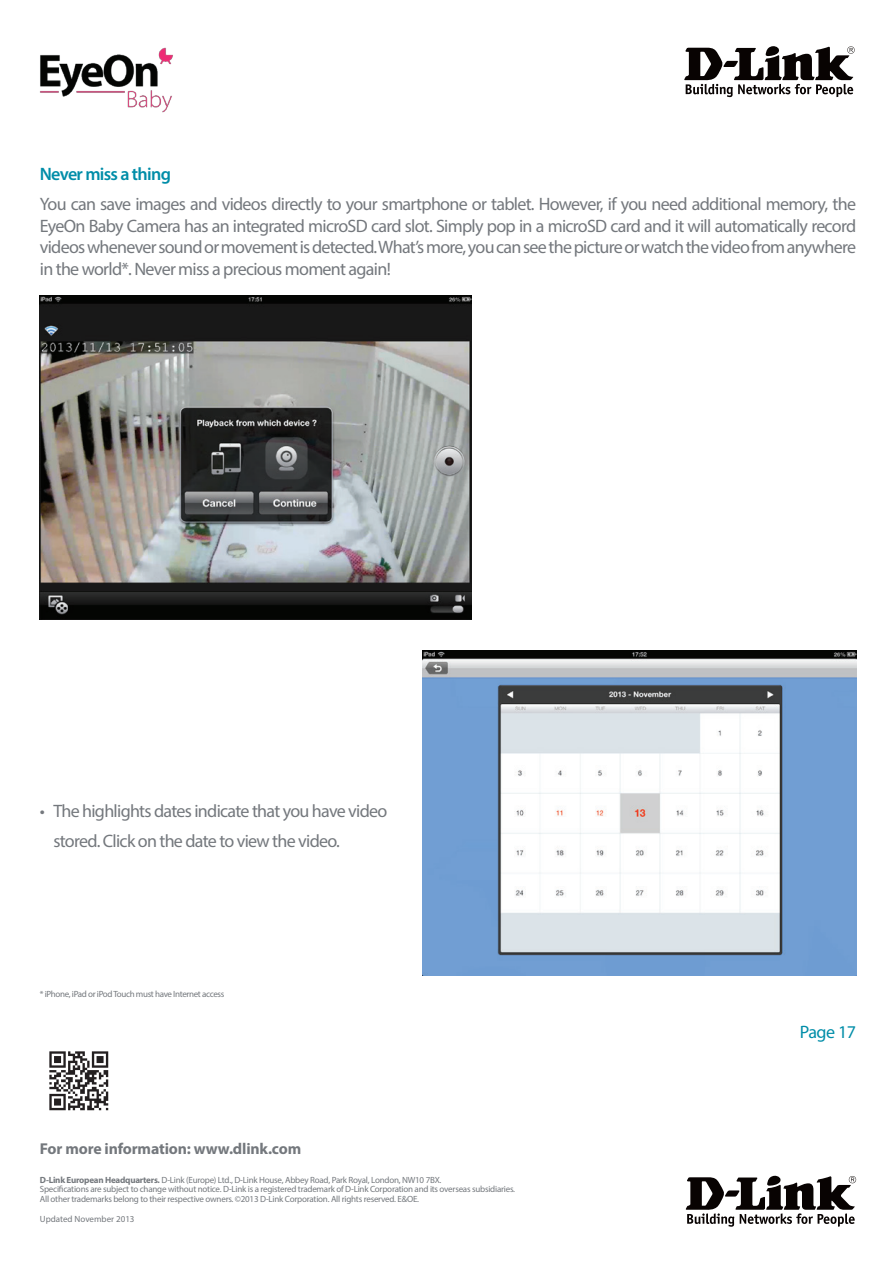
<style>
.page{position:relative;width:893px;height:1263px;background:#fff}
.page>*{position:absolute;margin:0;border:0;box-sizing:border-box;transform-origin:0 0}
.t1{font:18px/21.6px "Myriad Pro";letter-spacing:-.04em;color:#74787d;text-align:justify}
.t2{font:600 18px "Myriad Pro";letter-spacing:-.04em;color:#008da8}
.t3{font:18px "Myriad Pro";letter-spacing:-.025em;color:#008da8}
.t4{font:700 15.75px "Myriad Pro";letter-spacing:-.01em;color:#74787d}
.t5{font:9px/9.8px "Myriad Pro";letter-spacing:-.025em;color:#74787d}
.t6{font:9px "Myriad Pro";color:#74787d}
.s1{font-weight:700}
</style>
<div class="page">
<svg style="left:686px;top:1176px;width:170px;height:51px"></svg>
<img style="left:49px;top:1051px;width:60px;height:60px">
<svg style="left:684px;top:46px;width:171px;height:51px"></svg>
<img style="left:40px;top:47px;width:133px;height:66px">
<img style="left:40px;top:295px;width:432px;height:324px">
<img style="left:422px;top:650px;width:434px;height:326px">
<p class="t2" style="left:40px;top:162px;width:133px">Never miss a thing</p>
<p class="t1" style="left:40px;top:193px;width:818px">You can save images and videos directly to your smartphone or tablet. However, if you need additional memory, the EyeOn Baby Camera has an integrated microSD card slot. Simply pop in a microSD card and it will automatically record videos whenever sound or movement is detected. What’s more, you can see the picture or watch the video from anywhere in the world*. Never miss a precious moment again!</p>
<p class="t1" style="left:53px;top:795px;width:336px;line-height:30.2px;text-indent:-14px">• The highlights dates indicate that you have video stored. Click on the date to view the video.</p>
<p class="t5" style="left:40px;top:989px;width:186px">* iPhone, iPad or iPod Touch must have Internet access</p>
<p class="t4" style="left:40px;top:1138px;width:263px">For more information: www.dlink.com</p>
<p class="t5" style="left:40px;top:1174px;width:477px"><span class="s1">D-Link European Headquarters.</span> D-Link (Europe) Ltd., D-Link House, Abbey Road, Park Royal, London, NW10 7BX.<br>Specifications are subject to change without notice. D-Link is a registered trademark of D-Link Corporation and its overseas subsidiaries.<br>All other trademarks belong to their respective owners. ©2013 D-Link Corporation. All rights reserved. E&amp;OE.</p>
<p class="t6" style="left:40px;top:1213px;width:96px">Updated November 2013</p>
<p class="t3" style="left:800px;top:1021px;width:58px">Page 17</p>
</div>
